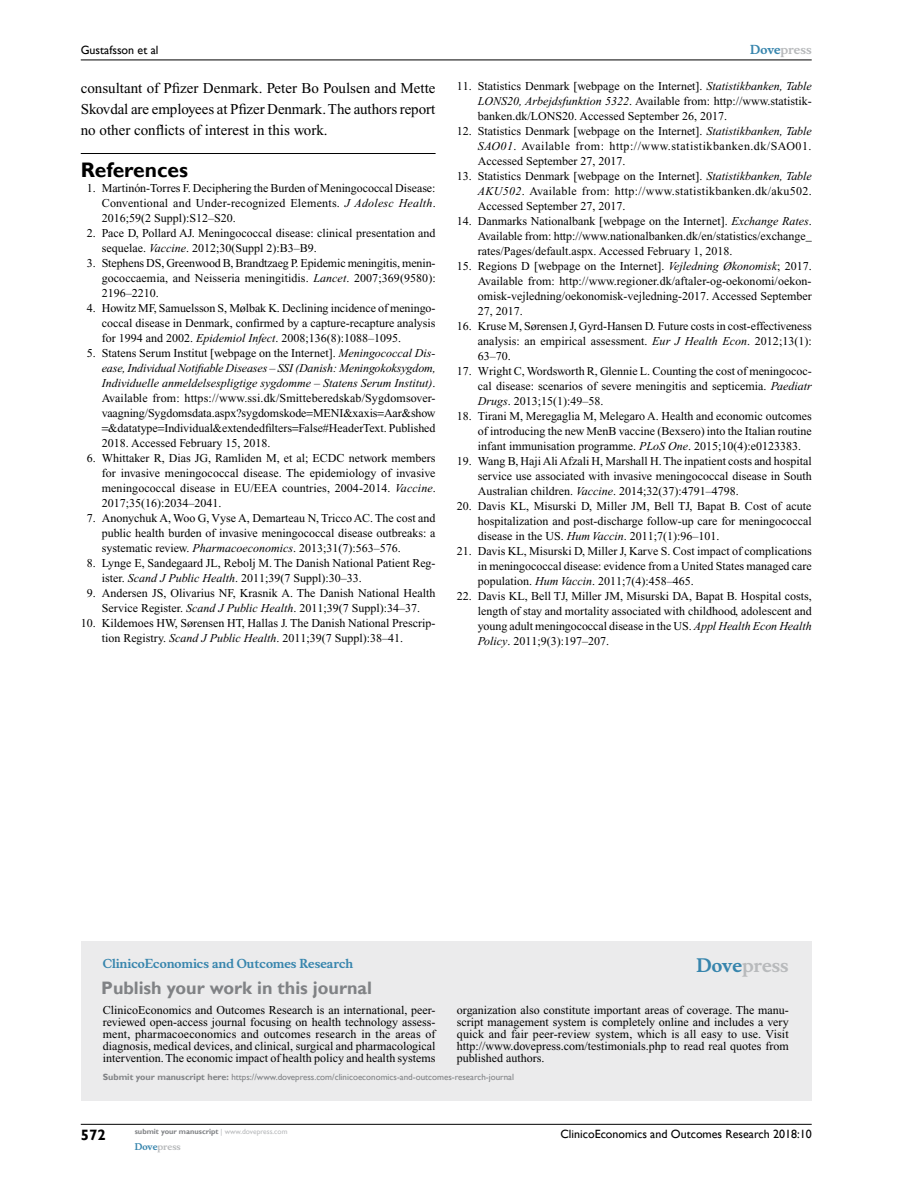
<style>
.page{position:relative;width:918px;height:1188px;background:#fff}
.page>*{position:absolute;margin:0;border:0;box-sizing:border-box;transform-origin:0 0}
.t1{font:700 21px "Gill Sans";color:#000}
.t2{font:700 18px "Gill Sans";color:#808285}
.t3{font:700 18px "Musee";color:#b8babc}
.t4{font:15px/21px "Times New Roman";color:#000;text-align:justify}
.t5{font:700 15px "Gill Sans";color:#000}
.t6{font:12px/15px "Times New Roman";color:#000;text-align:justify}
.t7{font:italic 12px "Times New Roman";color:#000}
.t8{font:12px "Gill Sans";color:#000}
.t9{font:700 12px "Musee";color:#3785ad}
.t10{font:700 12px "Musee";color:#b8babc}
.t11{font:9px "Gill Sans";color:#808285}
.t12{font:700 9px "Musee";color:#b8babc}
.t13{font:700 7.5px "Gill Sans";color:#808285}
.s1{color:#3785ad}
.s2{font-style:italic}
.s3{font-style:normal}
.s4{font-weight:700}
.s5{font-weight:400;color:#b8babc}
</style>
<div class="page">
<hr style="left:81px;top:1124px;width:731px;height:1px;background:#000">
<hr style="left:81px;top:60px;width:731px;height:1px;background:#000">
<div style="left:81px;top:941px;width:731px;height:159px;background:#ebebec"></div>
<hr style="left:81px;top:153px;width:355px;height:1px;background:#000">
<p class="t8" style="left:81px;top:43px;width:79px">Gustafsson et al</p>
<p class="t10" style="left:750px;top:43px;width:63px"><span class="s1">Dove</span>press</p>
<p class="t4" style="left:81px;top:77px;width:356px">consultant of Pfizer Denmark. Peter Bo Poulsen and Mette Skovdal are employees at Pfizer Denmark. The authors report no other conflicts of interest in this work.</p>
<h1 class="t1" style="left:81px;top:157px;width:109px">References</h1>
<p class="t6" style="left:102px;top:180px;width:336px;text-indent:-15px">1. Martinón-Torres F. Deciphering the Burden of Meningococcal Disease:<br>Conventional and Under-recognized Elements. <span class="s2">J Adolesc Health</span>.<br>2016;59(2 Suppl):S12–S20.</p>
<p class="t6" style="left:102px;top:225px;width:335px;text-indent:-15px">2. Pace D, Pollard AJ. Meningococcal disease: clinical presentation and sequelae. <span class="s2">Vaccine</span>. 2012;30(Suppl 2):B3–B9.</p>
<p class="t6" style="left:102px;top:255px;width:335px;text-indent:-15px">3. Stephens DS, Greenwood B, Brandtzaeg P. Epidemic meningitis, menin&shy;gococcaemia, and Neisseria meningitidis. <span class="s2">Lancet</span>. 2007;369(9580):<br>2196–2210.</p>
<p class="t6" style="left:102px;top:300px;width:335px;text-indent:-15px">4. Howitz MF, Samuelsson S, Mølbak K. Declining incidence of meningo&shy;coccal disease in Denmark, confirmed by a capture-recapture analysis for 1994 and 2002. <span class="s2">Epidemiol Infect</span>. 2008;136(8):1088–1095.</p>
<p class="t6" style="left:87px;top:345px;width:350px">5. Statens Serum Institut [webpage on the Internet]. <span class="s2">Meningococcal Dis-</span></p>
<p class="t7" style="left:102px;top:361px;width:335px">ease, Individual Notifiable Diseases – SSI (Danish: Meningokoksygdom,</p>
<p class="t7" style="left:102px;top:376px;width:335px">Individuelle anmeldelsespligtige sygdomme – Statens Serum Institut)<span class="s3">.</span></p>
<p class="t6" style="left:102px;top:390px;width:335px">Available from: https://www.ssi.dk/Smitteberedskab/Sygdomsover-</p>
<p class="t6" style="left:102px;top:405px;width:335px">vaagning/Sygdomsdata.aspx?sygdomskode MENI&amp;xaxis Aar&amp;show</p>
<p class="t6" style="left:108px;top:420px;width:329px">&amp;datatype Individual&amp;extendedfilters False#HeaderText. Published</p>
<p class="t6" style="left:102px;top:435px;width:170px">2018. Accessed February 15, 2018.</p>
<p class="t6" style="left:102px;top:450px;width:336px;text-indent:-15px">6. Whittaker R, Dias JG, Ramliden M, et al; ECDC network members for invasive meningococcal disease. The epidemiology of invasive meningococcal disease in EU/EEA countries, 2004-2014. <span class="s2">Vaccine</span>.<br>2017;35(16):2034–2041.</p>
<p class="t6" style="left:102px;top:510px;width:335px;text-indent:-15px">7. Anonychuk A, Woo G, Vyse A, Demarteau N, Tricco AC. The cost and public health burden of invasive meningococcal disease outbreaks: a systematic review. <span class="s2">Pharmacoeconomics</span>. 2013;31(7):563–576.</p>
<p class="t6" style="left:102px;top:555px;width:335px;text-indent:-15px">8. Lynge E, Sandegaard JL, Rebolj M. The Danish National Patient Reg&shy;ister. <span class="s2">Scand J Public Health</span>. 2011;39(7 Suppl):30–33.</p>
<p class="t6" style="left:87px;top:585px;width:350px;text-align:center">9. Andersen JS, Olivarius NF, Krasnik A. The Danish National Health<br>Service Register. <span class="s2">Scand J Public Health</span>. 2011;39(7 Suppl):34–37.</p>
<p class="t6" style="left:102px;top:615px;width:335px;text-indent:-21px">10. Kildemoes HW, Sørensen HT, Hallas J. The Danish National Prescrip&shy;tion Registry. <span class="s2">Scand J Public Health</span>. 2011;39(7 Suppl):38–41.</p>
<p class="t6" style="left:478px;top:79px;width:335px;text-indent:-21px">11. Statistics Denmark [webpage on the Internet]. <span class="s2">Statistikbanken, Table LONS20, Arbejdsfunktion 5322</span>. Available from: http://www.statistik&shy;banken.dk/LONS20. Accessed September 26, 2017.</p>
<p class="t6" style="left:478px;top:124px;width:335px;text-indent:-21px">12. Statistics Denmark [webpage on the Internet]. <span class="s2">Statistikbanken, Table SAO01</span>. Available from: http://www.statistikbanken.dk/SAO01.<br>Accessed September 27, 2017.</p>
<p class="t6" style="left:478px;top:169px;width:335px;text-indent:-21px">13. Statistics Denmark [webpage on the Internet]. <span class="s2">Statistikbanken, Table AKU502</span>. Available from: http://www.statistikbanken.dk/aku502.<br>Accessed September 27, 2017.</p>
<p class="t6" style="left:478px;top:214px;width:335px;text-indent:-21px">14. Danmarks Nationalbank [webpage on the Internet]. <span class="s2">Exchange Rates</span>.<br>Available from: http://www.nationalbanken.dk/en/statistics/exchange_ rates/Pages/default.aspx. Accessed February 1, 2018.</p>
<p class="t6" style="left:478px;top:259px;width:335px;text-indent:-21px">15. Regions D [webpage on the Internet]. <span class="s2">Vejledning Økonomisk</span>; 2017.<br>Available from: http://www.regioner.dk/aftaler-og-oekonomi/oekon&shy;omisk-vejledning/oekonomisk-vejledning-2017. Accessed September 27, 2017.</p>
<p class="t6" style="left:478px;top:319px;width:336px;text-indent:-21px">16. Kruse M, Sørensen J, Gyrd-Hansen D. Future costs in cost-effectiveness analysis: an empirical assessment. <span class="s2">Eur J Health Econ</span>. 2012;13(1):<br>63–70.</p>
<p class="t6" style="left:478px;top:364px;width:335px;text-indent:-21px">17. Wright C, Wordsworth R, Glennie L. Counting the cost of meningococ&shy;cal disease: scenarios of severe meningitis and septicemia. <span class="s2">Paediatr Drugs</span>. 2013;15(1):49–58.</p>
<p class="t6" style="left:478px;top:409px;width:335px;text-indent:-21px">18. Tirani M, Meregaglia M, Melegaro A. Health and economic outcomes of introducing the new MenB vaccine (Bexsero) into the Italian routine infant immunisation programme. <span class="s2">PLoS One</span>. 2015;10(4):e0123383.</p>
<p class="t6" style="left:478px;top:454px;width:335px;text-indent:-21px">19. Wang B, Haji Ali Afzali H, Marshall H. The inpatient costs and hospital service use associated with invasive meningococcal disease in South Australian children. <span class="s2">Vaccine</span>. 2014;32(37):4791–4798.</p>
<p class="t6" style="left:478px;top:499px;width:335px;text-indent:-21px">20. Davis KL, Misurski D, Miller JM, Bell TJ, Bapat B. Cost of acute hospitalization and post-discharge follow-up care for meningococcal disease in the US. <span class="s2">Hum Vaccin</span>. 2011;7(1):96–101.</p>
<p class="t6" style="left:478px;top:544px;width:335px;text-indent:-21px">21. Davis KL, Misurski D, Miller J, Karve S. Cost impact of complications in meningococcal disease: evidence from a United States managed care population. <span class="s2">Hum Vaccin</span>. 2011;7(4):458–465.</p>
<p class="t6" style="left:478px;top:589px;width:335px;text-indent:-21px">22. Davis KL, Bell TJ, Miller JM, Misurski DA, Bapat B. Hospital costs, length of stay and mortality associated with childhood, adolescent and young adult meningococcal disease in the US. <span class="s2">Appl Health Econ Health Policy</span>. 2011;9(3):197–207.</p>
<p class="t9" style="left:103px;top:956px;width:252px">ClinicoEconomics and Outcomes Research</p>
<h2 class="t2" style="left:101px;top:977px;width:272px">Publish your work in this journal</h2>
<h2 class="t3" style="left:697px;top:955px;width:94px"><span class="s1">Dove</span>press</h2>
<p class="t6" style="left:103px;top:1004px;width:334px;line-height:12px">ClinicoEconomics and Outcomes Research is an international, peer&shy;reviewed open-access journal focusing on health technology assess&shy;ment, pharmacoeconomics and outcomes research in the areas of diagnosis, medical devices, and clinical, surgical and pharmacological intervention. The economic impact of health policy and health systems</p>
<p class="t6" style="left:457px;top:1004px;width:333px;line-height:12px">organization also constitute important areas of coverage. The manu&shy;script management system is completely online and includes a very quick and fair peer-review system, which is all easy to use. Visit http://www.dovepress.com/testimonials.php to read real quotes from published authors.</p>
<p class="t11" style="left:103px;top:1072px;width:413px"><span class="s4">Submit your manuscript here:</span> https://www.dovepress.com/clinicoeconomics-and-outcomes-research-journal</p>
<p class="t5" style="left:81px;top:1126px;width:26px">572</p>
<p class="t13" style="left:135px;top:1127px;width:154px">submit your manuscript <span class="s5">| www.dovepress.com</span></p>
<p class="t12" style="left:135px;top:1141px;width:48px"><span class="s1">Dove</span>press</p>
<p class="t8" style="left:560px;top:1127px;width:253px">ClinicoEconomics and Outcomes Research 2018:10</p>
</div>
